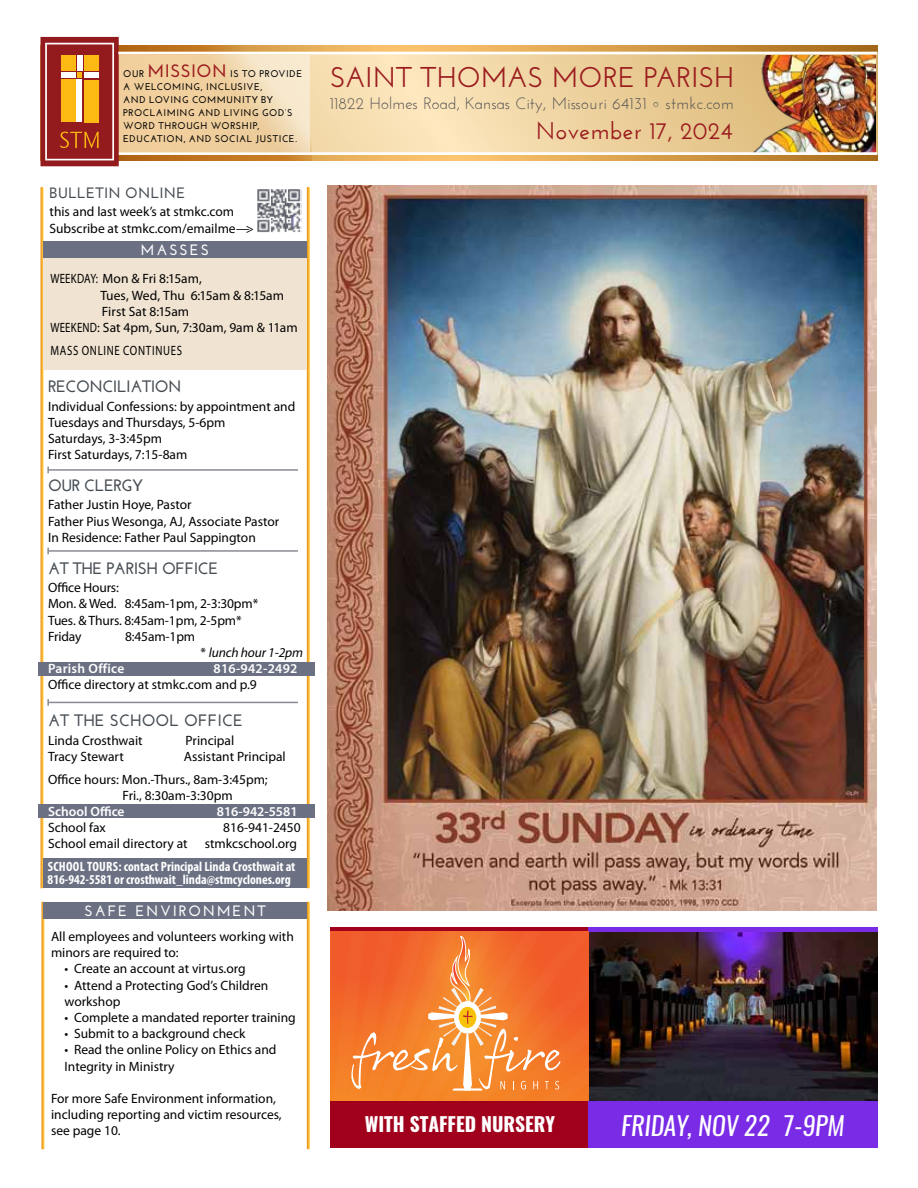
<style>
.page{position:relative;width:918px;height:1188px;background:#fff}
.page>*{position:absolute;margin:0;border:0;box-sizing:border-box;transform-origin:0 0}
.t1{font:600 28.5px "Josefin Sans";color:#9b1c1f}
.t2{font:italic 25.65px "Oswald";color:#fff}
.t3{font:600 24px "Josefin Sans";letter-spacing:.01em;color:#9b1c1f}
.t4{font:700 19.5px "Oswald";color:#fff}
.t5{font:16.5px "Josefin Sans";letter-spacing:.01em;color:#4f4f51}
.t6{font:700 16.5px "Josefin Sans";letter-spacing:-.03em;color:#464d53}
.t7{font:700 16.5px "Josefin Sans";color:#464d53}
.t8{font:700 15px "Josefin Sans";letter-spacing:.12em;color:#fff}
.t9{font:700 15px "Josefin Sans";letter-spacing:.02em;color:#464d53}
.t10{font:13.5px/16.2px "Myriad Pro";color:#000}
.t11{font:700 condensed 13.5px/13.5px "Myriad Pro";color:#fff}
.t12{font:13.5px "Myriad Pro";color:#000;scale:.8 1}
.t13{font:600 13.5px "Myriad Pro";letter-spacing:.015em;color:#fff}
.t14{font:13.5px "Myriad Pro";letter-spacing:.065em;color:#000;scale:.8 1}
.t15{font:italic 13.5px "Myriad Pro";letter-spacing:-.01em;color:#000}
.t16{font:700 9.75px/12.9px "Josefin Sans";letter-spacing:.05em;color:#000}
.s1{font-size:18px;color:#9b1c1f}
.s2{font-style:normal}
</style>
<div class="page">
<svg style="left:40px;top:187px;width:4px;height:701px;background:#f5c264"></svg>
<svg style="left:312px;top:54px;width:566px;height:99px;background:#f1d6a5"></svg>
<svg style="left:119px;top:46px;width:759px;height:6px;background:#d69d4e"></svg>
<svg style="left:119px;top:153px;width:759px;height:8px;background:#d39642"></svg>
<div style="left:38px;top:662px;width:276px;height:13px;background:#6b7183"></div>
<div style="left:38px;top:804px;width:276px;height:14px;background:#6b7183"></div>
<svg style="left:119px;top:55px;width:191px;height:97px;background:#f1d4a7"></svg>
<img style="left:734px;top:55px;width:142px;height:97px">
<div style="left:330px;top:927px;width:547px;height:221px;background:#a0001b"></div>
<div style="left:588px;top:927px;width:289px;height:221px;background:#7a2be6"></div>
<hr style="left:48px;top:469px;width:250px;height:2px;background:#898b91">
<div style="left:44px;top:859px;width:263px;height:29px;background:#6b7183"></div>
<div style="left:44px;top:258px;width:263px;height:112px;background:#f0e3d1"></div>
<hr style="left:48px;top:550px;width:250px;height:2px;background:#898b91">
<hr style="left:48px;top:702px;width:250px;height:1px;background:#898b91">
<svg style="left:47px;top:699px;width:2px;height:7px"></svg>
<div style="left:43px;top:241px;width:264px;height:17px;background:#6b7183"></div>
<img style="left:257px;top:189px;width:45px;height:44px">
<div style="left:44px;top:902px;width:263px;height:17px;background:#6b7183"></div>
<svg style="left:40px;top:37px;width:79px;height:129px;background:#b45435"></svg>
<hr style="left:118px;top:52px;width:760px;height:2px;background:#fff">
<hr style="left:119px;top:152px;width:758px;height:3px;background:#fff">
<img style="left:328px;top:186px;width:548px;height:724px">
<img style="left:589px;top:933px;width:288px;height:167px">
<svg style="left:330px;top:931px;width:258px;height:169px;background:#f37e3a"></svg>
<p class="t16" style="left:123px;top:68px;width:180px">OUR <span class="s1">MISSION</span> IS TO PROVIDE<br>A WELCOMING, INCLUSIVE,<br>AND LOVING COMMUNITY BY<br>PROCLAIMING AND LIVING GOD’S<br>WORD THROUGH WORSHIP,<br>EDUCATION, AND SOCIAL JUSTICE.</p>
<p class="t9" style="left:50px;top:184px;width:137px">BULLETIN ONLINE</p>
<p class="t10" style="left:50px;top:203px;width:206px">this and last week’s at stmkc.com<br>Subscribe at stmkc.com/emailme—&gt;</p>
<p class="t8" style="left:141px;top:241px;width:70px">MASSES</p>
<p class="t12" style="left:50px;top:271px;width:191px">WEEKDAY: Mon &amp; Fri 8:15am,</p>
<p class="t10" style="left:100px;top:287px;width:185px">Tues, Wed, Thu 6:15am &amp; 8:15am</p>
<p class="t10" style="left:102px;top:303px;width:89px">First Sat 8:15am</p>
<p class="t12" style="left:50px;top:319px;width:311px">WEEKEND: Sat 4pm, Sun, 7:30am, 9am &amp; 11am</p>
<p class="t14" style="left:50px;top:342px;width:166px">MASS ONLINE CONTINUES</p>
<p class="t6" style="left:48px;top:377px;width:135px">RECONCILIATION</p>
<p class="t10" style="left:48px;top:398px;width:249px">Individual Confessions: by appointment and<br>Tuesdays and Thursdays, 5-6pm<br>Saturdays, 3-3:45pm<br>First Saturdays, 7:15-8am</p>
<p class="t6" style="left:48px;top:476px;width:96px">OUR CLERGY</p>
<p class="t10" style="left:48px;top:497px;width:233px">Father Justin Hoye, Pastor<br>Father Pius Wesonga, AJ, Associate Pastor<br>In Residence: Father Paul Sappington</p>
<p class="t6" style="left:48px;top:558px;width:172px">AT THE PARISH OFFICE</p>
<p class="t10" style="left:48px;top:579px;width:212px">Office Hours:<br>Mon. &amp; Wed. 8:45am-1pm, 2-3:30pm*<br>Tues. &amp; Thurs. 8:45am-1pm, 2-5pm*<br>Friday</p>
<p class="t10" style="left:125px;top:628px;width:72px">8:45am-1pm</p>
<p class="t15" style="left:201px;top:644px;width:104px"><span class="s2">*</span> lunch hour 1-2pm</p>
<p class="t13" style="left:48px;top:660px;width:78px">Parish Office</p>
<p class="t13" style="left:214px;top:660px;width:85px">816-942-2492</p>
<p class="t10" style="left:48px;top:676px;width:210px">Office directory at stmkc.com and p.9</p>
<p class="t7" style="left:48px;top:711px;width:196px">AT THE SCHOOL OFFICE</p>
<p class="t10" style="left:48px;top:732px;width:96px">Linda Crosthwait</p>
<p class="t10" style="left:186px;top:732px;width:50px">Principal</p>
<p class="t10" style="left:48px;top:748px;width:77px">Tracy Stewart</p>
<p class="t10" style="left:48px;top:745px;width:239px;line-height:23px;text-indent:136px">Assistant Principal<br>Office hours: Mon.-Thurs., 8am-3:45pm;</p>
<p class="t10" style="left:122px;top:787px;width:112px">Fri., 8:30am-3:30pm</p>
<p class="t13" style="left:48px;top:803px;width:78px">School Office</p>
<p class="t13" style="left:217px;top:803px;width:82px">816-942-5581</p>
<p class="t10" style="left:48px;top:819px;width:59px">School fax</p>
<p class="t10" style="left:223px;top:819px;width:79px">816-941-2450</p>
<p class="t10" style="left:48px;top:836px;width:141px">School email directory at</p>
<p class="t10" style="left:205px;top:836px;width:94px">stmkcschool.org</p>
<p class="t11" style="left:48px;top:859px;width:249px">SCHOOL TOURS: contact Principal Linda Crosthwait at<br>816-942-5581 or crosthwait_linda@stmcyclones.org</p>
<p class="t8" style="left:85px;top:902px;width:183px">SAFE ENVIRONMENT</p>
<p class="t10" style="left:51px;top:928px;width:244px">All employees and volunteers working with minors are required to:</p>
<p class="t10" style="left:65px;top:961px;width:183px">• Create an account at virtus.org</p>
<p class="t10" style="left:65px;top:977px;width:205px">• Attend a Protecting God’s Children workshop</p>
<p class="t10" style="left:65px;top:1009px;width:233px">• Complete a mandated reporter training</p>
<p class="t10" style="left:65px;top:1025px;width:182px">• Submit to a background check</p>
<p class="t10" style="left:65px;top:1042px;width:214px">• Read the online Policy on Ethics and<br>Integrity in Ministry</p>
<p class="t10" style="left:51px;top:1090px;width:232px">For more Safe Environment information, including reporting and victim resources, see page 10.</p>
<h1 class="t1" style="left:330px;top:60px;width:406px">SAINT THOMAS MORE PARISH</h1>
<h3 class="t3" style="left:536px;top:116px;width:198px">November 17, 2024</h3>
<p class="t5" style="left:330px;top:93px;width:406px">11822 Holmes Road, Kansas City, Missouri 64131 º stmkc.com</p>
<h3 class="t4" style="left:365px;top:1111px;width:192px">WITH STAFFED NURSERY</h3>
<h2 class="t2" style="left:621px;top:1108px;width:225px">FRIDAY, NOV 22 7-9PM</h2>
</div>
